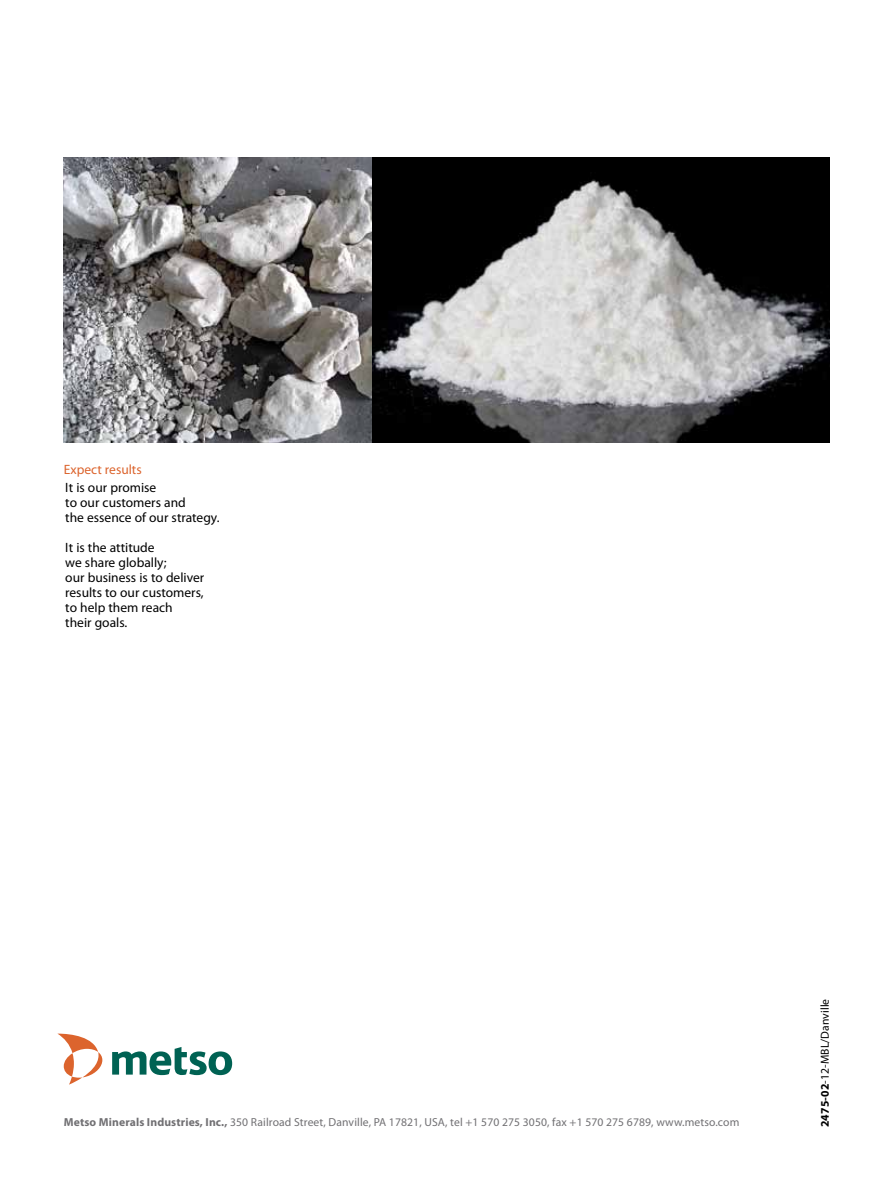
<style>
.page{position:relative;width:893px;height:1191px;background:#fff}
.page>*{position:absolute;margin:0;border:0;box-sizing:border-box;transform-origin:0 0}
.t1{font:13.5px/15px "Myriad Pro";color:#000}
.t2{font:13.5px "Myriad Pro";color:#dc642d}
.t3{font:11.7px "Myriad Pro";letter-spacing:.01em;color:#717073}
.t4{font:11.7px "Myriad Pro";letter-spacing:.01em;color:#000}
.s1{font-weight:700}
</style>
<div class="page">
<img style="left:64px;top:157px;width:765px;height:285px">
<svg style="left:112px;top:1047px;width:120px;height:28px"></svg>
<svg style="left:57px;top:1033px;width:45px;height:51px"></svg>
<p class="t2" style="left:64px;top:461px;width:80px">Expect results</p>
<p class="t1" style="left:65px;top:480px;width:156px">It is our promise<br>to our customers and<br>the essence of our strategy.</p>
<p class="t1" style="left:65px;top:540px;width:140px">It is the attitude<br>we share globally;<br>our business is to deliver results to our customers, to help them reach<br>their goals.</p>
<p class="t3" style="left:64px;top:1115px;width:677px"><span class="s1">Metso Minerals Industries, Inc.,</span> 350 Railroad Street, Danville, PA 17821, USA, tel +1 570 275 3050, fax +1 570 275 6789, www.metso.com</p>
<p class="t4" style="left:818px;top:1127px;width:130px;rotate:-90deg"><span class="s1">2475-02</span>-12-MBL/Danville</p>
</div>
